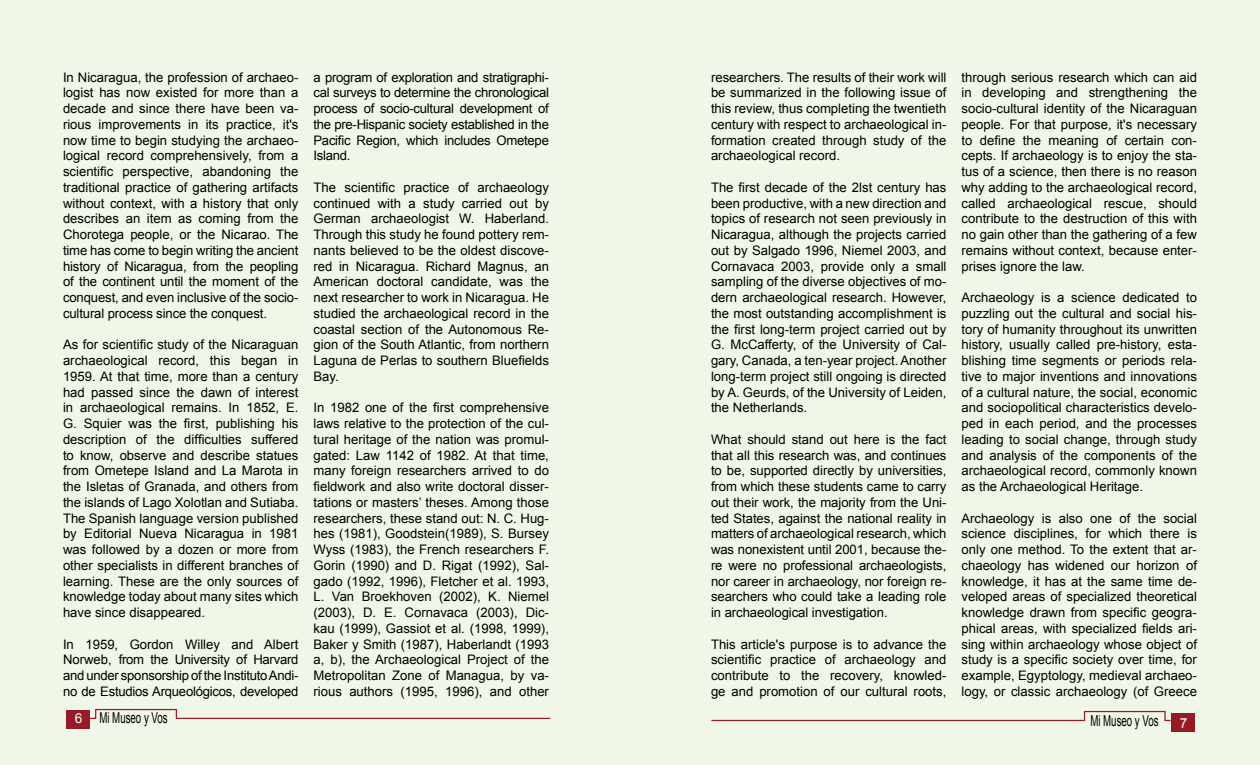
<style>
.page{position:relative;width:1260px;height:765px;background:#fff}
.page>*{position:absolute;margin:0;border:0;box-sizing:border-box;transform-origin:0 0}
.t1{font:15px "Arial";color:#000;scale:.64 1}
.t2{font:13.75px "Arial";color:#fff}
.t3{font:13.12px/15.8px "Arial";color:#000;text-align:justify}
.s1{font-size:13.75px;color:#fff}
</style>
<div class="page">
<div style="left:630px;top:0;width:630px;height:765px;background:#f0f7e8"></div>
<div style="left:0;top:0;width:630px;height:765px;background:#f0f7e8"></div>
<div style="left:67px;top:710px;width:23px;height:18px;background:#971b27"></div>
<svg style="left:90px;top:708px;width:461px;height:11px"></svg>
<svg style="left:711px;top:710px;width:461px;height:12px"></svg>
<div style="left:1171px;top:714px;width:24px;height:18px;background:#971b27"></div>
<p class="t3" style="left:63px;top:69px;width:237px">In Nicaragua, the profession of archaeo&shy;logist has now existed for more than a decade and since there have been va&shy;rious improvements in its practice, it's now time to begin studying the archaeo&shy;logical record comprehensively, from a scientific perspective, abandoning the traditional practice of gathering artifacts without context, with a history that only describes an item as coming from the Chorotega people, or the Nicarao. The time has come to begin writing the ancient history of Nicaragua, from the peopling of the continent until the moment of the conquest, and even inclusive of the socio&shy;cultural process since the conquest.</p>
<p class="t3" style="left:63px;top:337px;width:237px">As for scientific study of the Nicaraguan archaeological record, this began in 1959. At that time, more than a century had passed since the dawn of interest in archaeological remains. In 1852, E.<br>G. Squier was the first, publishing his description of the difficulties suffered to know, observe and describe statues from Ometepe Island and La Marota in the Isletas of Granada, and others from the islands of Lago Xolotlan and Sutiaba.<br>The Spanish language version published by Editorial Nueva Nicaragua in 1981 was followed by a dozen or more from other specialists in different branches of learning. These are the only sources of knowledge today about many sites which have since disappeared.</p>
<p class="t3" style="left:63px;top:636px;width:237px">In 1959, Gordon Willey and Albert Norweb, from the University of Harvard and under sponsorship of the Instituto Andi&shy;no de Estudios Arqueológicos, developed</p>
<p class="t3" style="left:314px;top:69px;width:237px">a program of exploration and stratigraphi&shy;cal surveys to determine the chronological process of socio-cultural development of the pre-Hispanic society established in the Pacific Region, which includes Ometepe Island.</p>
<p class="t3" style="left:314px;top:179px;width:237px">The scientific practice of archaeology continued with a study carried out by German archaeologist W. Haberland.<br>Through this study he found pottery rem&shy;nants believed to be the oldest discove&shy;red in Nicaragua. Richard Magnus, an American doctoral candidate, was the next researcher to work in Nicaragua. He studied the archaeological record in the coastal section of the Autonomous Re&shy;gion of the South Atlantic, from northern Laguna de Perlas to southern Bluefields Bay.</p>
<p class="t3" style="left:314px;top:400px;width:237px">In 1982 one of the first comprehensive laws relative to the protection of the cul&shy;tural heritage of the nation was promul&shy;gated: Law 1142 of 1982. At that time, many foreign researchers arrived to do fieldwork and also write doctoral disser&shy;tations or masters’ theses. Among those researchers, these stand out: N. C. Hug&shy;hes (1981), Goodstein(1989), S. Bursey Wyss (1983), the French researchers F.<br>Gorin (1990) and D. Rigat (1992), Sal&shy;gado (1992, 1996), Fletcher et al. 1993, L. Van Broekhoven (2002), K. Niemel (2003), D. E. Cornavaca (2003), Dic&shy;kau (1999), Gassiot et al. (1998, 1999), Baker y Smith (1987), Haberlandt (1993 a, b), the Archaeological Project of the Metropolitan Zone of Managua, by va&shy;rious authors (1995, 1996), and other</p>
<p class="t3" style="left:711px;top:69px;width:237px">researchers. The results of their work will be summarized in the following issue of this review, thus completing the twentieth century with respect to archaeological in&shy;formation created through study of the archaeological record.</p>
<p class="t3" style="left:711px;top:179px;width:237px">The first decade of the 2lst century has been productive, with a new direction and topics of research not seen previously in Nicaragua, although the projects carried out by Salgado 1996, Niemel 2003, and Cornavaca 2003, provide only a small sampling of the diverse objectives of mo&shy;dern archaeological research. However, the most outstanding accomplishment is the first long-term project carried out by G. McCafferty, of the University of Cal&shy;gary, Canada, a ten-year project. Another long-term project still ongoing is directed by A. Geurds, of the University of Leiden, the Netherlands.</p>
<p class="t3" style="left:711px;top:431px;width:237px">What should stand out here is the fact that all this research was, and continues to be, supported directly by universities, from which these students came to carry out their work, the majority from the Uni&shy;ted States, against the national reality in matters of archaeological research, which was nonexistent until 2001, because the&shy;re were no professional archaeologists, nor career in archaeology, nor foreign re&shy;searchers who could take a leading role in archaeological investigation.</p>
<p class="t3" style="left:711px;top:636px;width:237px">This article's purpose is to advance the scientific practice of archaeology and contribute to the recovery, knowled&shy;ge and promotion of our cultural roots,</p>
<p class="t3" style="left:962px;top:69px;width:237px">through serious research which can aid in developing and strengthening the socio-cultural identity of the Nicaraguan people. For that purpose, it's necessary to define the meaning of certain con&shy;cepts. If archaeology is to enjoy the sta&shy;tus of a science, then there is no reason why adding to the archaeological record, called archaeological rescue, should contribute to the destruction of this with no gain other than the gathering of a few remains without context, because enter&shy;prises ignore the law.</p>
<p class="t3" style="left:962px;top:290px;width:237px">Archaeology is a science dedicated to puzzling out the cultural and social his&shy;tory of humanity throughout its unwritten history, usually called pre-history, esta&shy;blishing time segments or periods rela&shy;tive to major inventions and innovations of a cultural nature, the social, economic and sociopolitical characteristics develo&shy;ped in each period, and the processes leading to social change, through study and analysis of the components of the archaeological record, commonly known as the Archaeological Heritage.</p>
<p class="t3" style="left:962px;top:510px;width:237px">Archaeology is also one of the social science disciplines, for which there is only one method. To the extent that ar&shy;chaeology has widened our horizon of knowledge, it has at the same time de&shy;veloped areas of specialized theoretical knowledge drawn from specific geogra&shy;phical areas, with specialized fields ari&shy;sing within archaeology whose object of study is a specific society over time, for example, Egyptology, medieval archaeo&shy;logy, or classic archaeology (of Greece</p>
<p class="t1" style="left:75px;top:708px;width:146px"><span class="s1">6</span> Mi Museo y Vos</p>
<p class="t1" style="left:1090px;top:711px;width:108px">Mi Museo y Vos</p>
<p class="t2" style="left:1180px;top:714px;width:9px">7</p>
</div>
